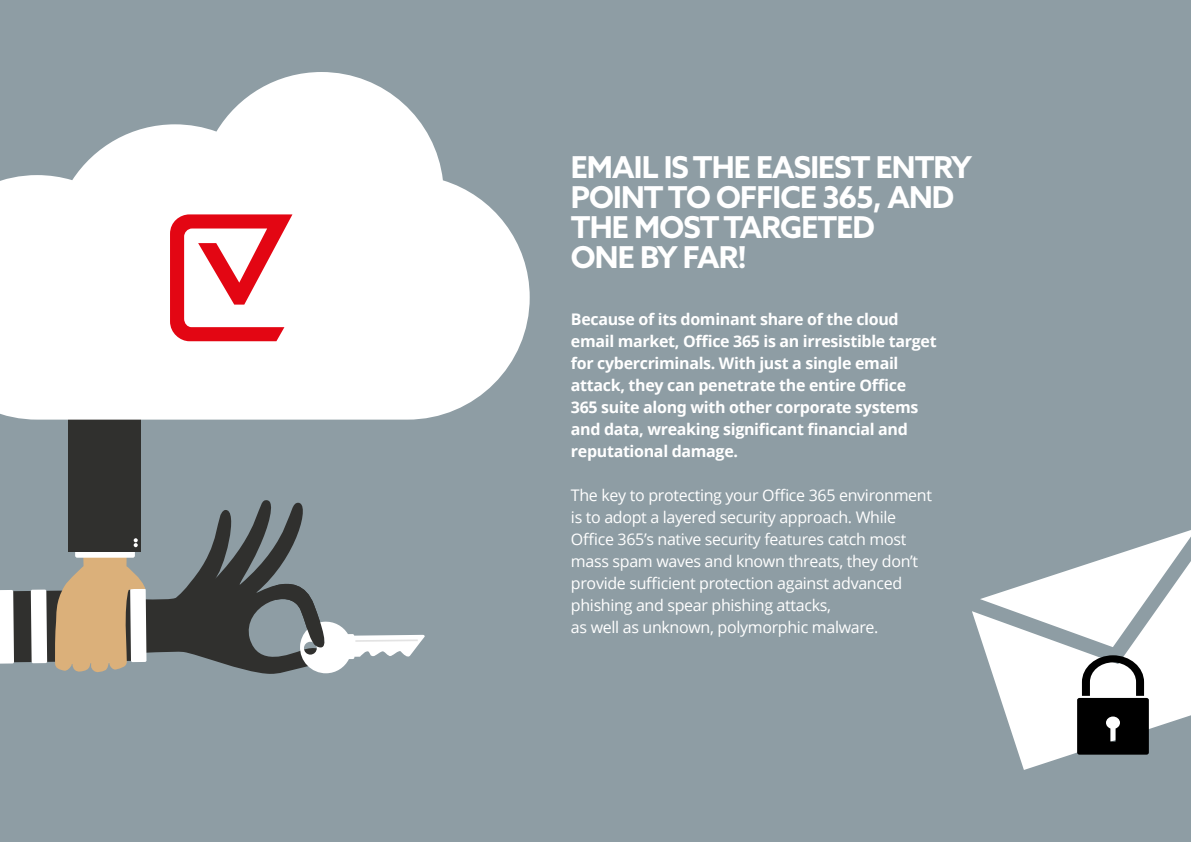
<style>
.page{position:relative;width:1191px;height:842px;background:#8e9da4}
.page>*{position:absolute;margin:0;border:0;box-sizing:border-box;transform-origin:0 0}
.t1{font:700 30.2px/30px "Azo Sans";letter-spacing:-.03em;color:#fff}
.t2{font:16px/22px "Open Sans";letter-spacing:-.02em;color:#fff}
.t3{font:700 16px/22px "Open Sans";letter-spacing:-.02em;color:#fff}
</style>
<div class="page">
<svg style="left:972px;top:530px;width:219px;height:240px;fill:#fff"></svg>
<svg style="left:1077px;top:655px;width:71px;height:100px;background:#575757"></svg>
<svg style="left:146px;top:500px;width:183px;height:174px"></svg>
<svg style="left:276px;top:582px;width:149px;height:91px"></svg>
<div style="left:68px;top:354px;width:73px;height:197px;background:#30302e"></div>
<svg style="left:0;top:538px;width:146px;height:134px"></svg>
<svg style="left:0;top:72px;width:530px;height:348px;fill:#fff"></svg>
<svg style="left:170px;top:214px;width:122px;height:127px;background:#f3949a"></svg>
<h1 class="t1" style="left:571px;top:152px;width:402px">EMAIL IS THE EASIEST ENTRY<br>POINT TO OFFICE 365, AND<br>THE MOST TARGETED<br>ONE BY FAR!</h1>
<p class="t3" style="left:571px;top:307px;width:367px">Because of its dominant share of the cloud email market, Office 365 is an irresistible target for cybercriminals. With just a single email attack, they can penetrate the entire Office 365 suite along with other corporate systems and data, wreaking significant financial and reputational damage.</p>
<p class="t2" style="left:571px;top:483px;width:363px">The key to protecting your Office 365 environment is to adopt a layered security approach. While Office 365’s native security features catch most mass spam waves and known threats, they don’t provide sufficient protection against advanced phishing and spear phishing attacks,<br>as well as unknown, polymorphic malware.</p>
</div>
